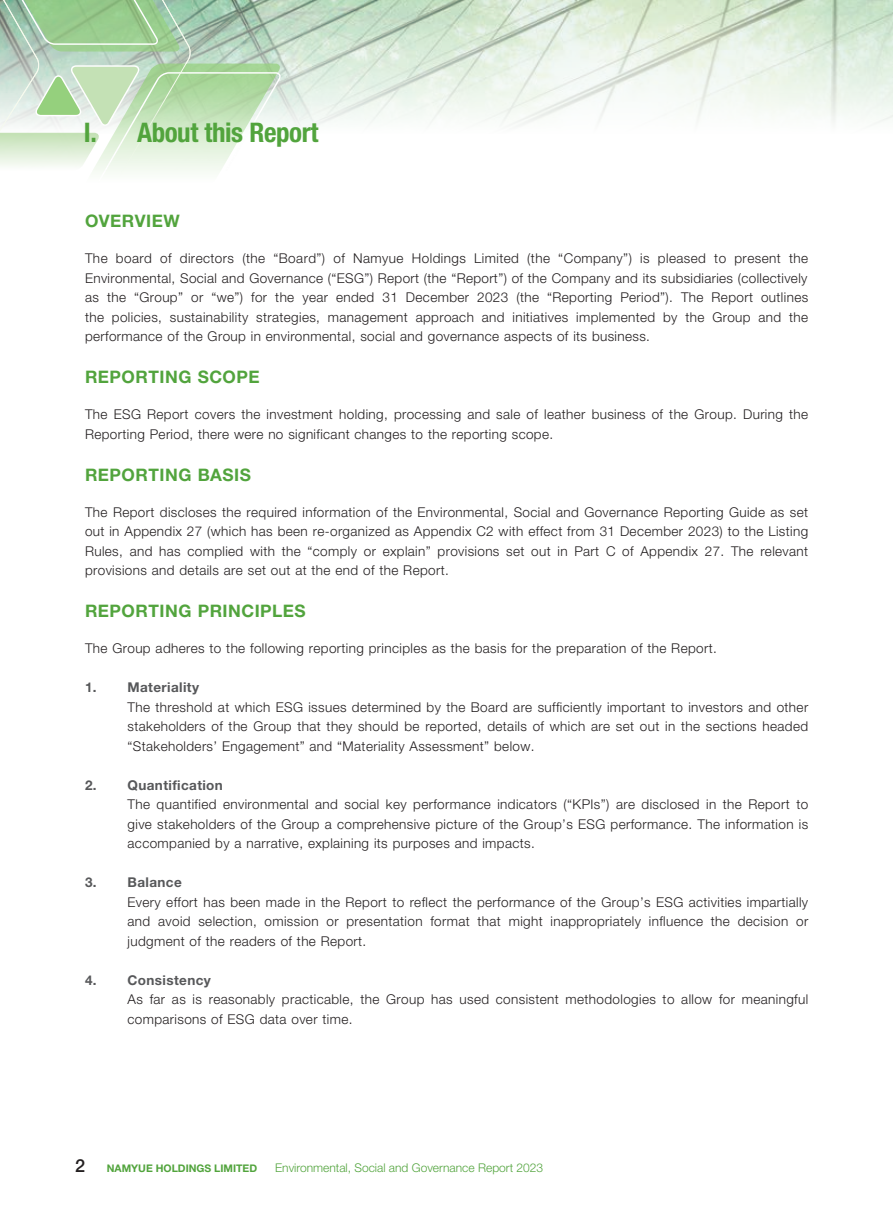
<style>
.page{position:relative;width:893px;height:1212px;background:#fff}
.page>*{position:absolute;margin:0;border:0;box-sizing:border-box;transform-origin:0 0}
.t1{font:700 condensed 27px "Helvetica Neue LT Std";letter-spacing:-.015em;color:#52a43d}
.t2{font:700 17.25px "Helvetica Neue LT Std";letter-spacing:.03em;color:#52a43d}
.t3{font:300 13.5px/19.5px "Helvetica Neue LT Std";letter-spacing:.03em;color:#231f20;text-align:justify}
.t4{font:700 13.5px "Helvetica Neue LT Std";letter-spacing:.03em;color:#57585a}
.t5{font:300 12px "Helvetica Neue LT Std";color:#52a43d}
.t6{font:700 10.5px "Helvetica Neue LT Std";color:#52a43d}
.s1{font-weight:500;font-size:18px;color:#231f20}
</style>
<div class="page">
<img style="left:281px;top:0;width:612px;height:127px">
<svg style="left:0;top:0;width:281px;height:173px;background:#c2ddbf"></svg>
<h1 class="t1" style="left:84px;top:116px;width:236px">I. About this Report</h1>
<p class="t2" style="left:85px;top:210px;width:96px">OVERVIEW</p>
<p class="t3" style="left:85px;top:248px;width:725px">The board of directors (the “Board”) of Namyue Holdings Limited (the “Company”) is pleased to present the Environmental, Social and Governance (“ESG”) Report (the “Report”) of the Company and its subsidiaries (collectively as the “Group” or “we”) for the year ended 31 December 2023 (the “Reporting Period”). The Report outlines the policies, sustainability strategies, management approach and initiatives implemented by the Group and the performance of the Group in environmental, social and governance aspects of its business.</p>
<p class="t2" style="left:85px;top:366px;width:176px">REPORTING SCOPE</p>
<p class="t3" style="left:85px;top:404px;width:725px">The ESG Report covers the investment holding, processing and sale of leather business of the Group. During the<br>Reporting Period, there were no significant changes to the reporting scope.</p>
<p class="t2" style="left:85px;top:464px;width:167px">REPORTING BASIS</p>
<p class="t3" style="left:85px;top:502px;width:725px">The Report discloses the required information of the Environmental, Social and Governance Reporting Guide as set out in Appendix 27 (which has been re-organized as Appendix C2 with effect from 31 December 2023) to the Listing Rules, and has complied with the “comply or explain” provisions set out in Part C of Appendix 27. The relevant provisions and details are set out at the end of the Report.</p>
<p class="t2" style="left:85px;top:600px;width:222px">REPORTING PRINCIPLES</p>
<p class="t3" style="left:85px;top:638px;width:633px">The Group adheres to the following reporting principles as the basis for the preparation of the Report.</p>
<p class="t4" style="left:85px;top:679px;width:116px">1. Materiality</p>
<p class="t3" style="left:128px;top:697px;width:682px">The threshold at which ESG issues determined by the Board are sufficiently important to investors and other stakeholders of the Group that they should be reported, details of which are set out in the sections headed “Stakeholders’ Engagement” and “Materiality Assessment” below.</p>
<p class="t4" style="left:85px;top:776px;width:139px">2. Quantification</p>
<p class="t3" style="left:128px;top:794px;width:682px">The quantified environmental and social key performance indicators (“KPIs”) are disclosed in the Report to give stakeholders of the Group a comprehensive picture of the Group’s ESG performance. The information is accompanied by a narrative, explaining its purposes and impacts.</p>
<p class="t4" style="left:85px;top:874px;width:98px">3. Balance</p>
<p class="t3" style="left:128px;top:892px;width:682px">Every effort has been made in the Report to reflect the performance of the Group’s ESG activities impartially and avoid selection, omission or presentation format that might inappropriately influence the decision or judgment of the readers of the Report.</p>
<p class="t4" style="left:85px;top:971px;width:127px">4. Consistency</p>
<p class="t3" style="left:128px;top:989px;width:682px">As far as is reasonably practicable, the Group has used consistent methodologies to allow for meaningful comparisons of ESG data over time.</p>
<p class="t6" style="left:75px;top:1162px;width:184px"><span class="s1">2</span> NAMYUE HOLDINGS LIMITED</p>
<p class="t5" style="left:275px;top:1160px;width:270px">Environmental, Social and Governance Report 2023</p>
</div>
